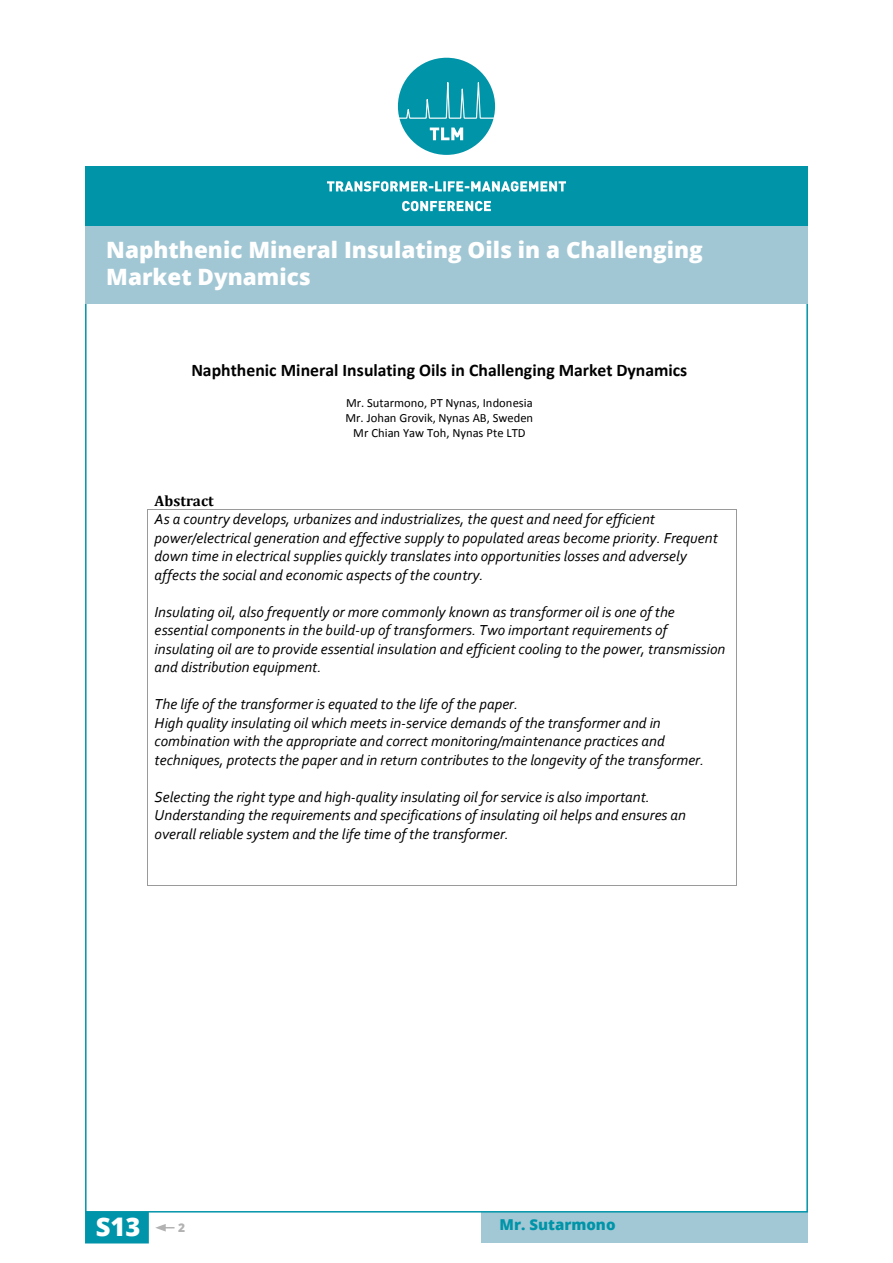
<style>
.page{position:relative;width:893px;height:1263px;background:#fff}
.page>*{position:absolute;margin:0;border:0;box-sizing:border-box;transform-origin:0 0}
.t1{font:800 25.65px "Open Sans";color:#fff}
.t2{font:800 22.5px/27px "Open Sans";color:#fff}
.t3{font:700 17.7px "Calibri";color:#000}
.t4{font:italic 15.15px/18.5px "Corbel";color:#000}
.t5{font:700 15.15px "Cambria";color:#000}
.t6{font:800 15px "Open Sans";color:#0094a9}
.t7{font:12.6px/15.3px "Calibri";color:#000;text-align:center}
.t8{font:800 12px "Open Sans";color:#b3b2b2}
</style>
<div class="page">
<div style="left:85px;top:1212px;width:64px;height:31px;background:#0094aa"></div>
<svg style="left:155px;top:1224px;width:20px;height:7px"></svg>
<div style="left:481px;top:1212px;width:327px;height:31px;background:#a1c8d4"></div>
<hr style="left:147px;top:509px;width:589px;height:1px;background:#9a9a9a">
<hr style="left:147px;top:510px;width:1px;height:375px;background:#9a9a9a">
<hr style="left:148px;top:885px;width:588px;height:1px;background:#9a9a9a">
<hr style="left:736px;top:510px;width:1px;height:375px;background:#9a9a9a">
<div style="left:85px;top:225px;width:723px;height:79px;background:#a2c7d4"></div>
<div style="left:398px;top:58px;width:97px;height:97px;background:#0094a9;border-radius:50%"></div>
<svg style="left:397px;top:82px;width:99px;height:39px"></svg>
<svg style="left:430px;top:128px;width:33px;height:12px"></svg>
<div style="left:85px;top:167px;width:723px;height:59px;background:#0094a9"></div>
<svg style="left:327px;top:181px;width:239px;height:11px"></svg>
<svg style="left:402px;top:201px;width:89px;height:10px"></svg>
<h2 class="t2" style="left:106px;top:236px;width:598px">Naphthenic Mineral Insulating Oils in a Challenging<br>Market Dynamics</h2>
<p class="t3" style="left:191px;top:358px;width:497px">Naphthenic Mineral Insulating Oils in Challenging Market Dynamics</p>
<p class="t7" style="left:345px;top:395px;width:189px">Mr. Sutarmono, PT Nynas, Indonesia<br>Mr. Johan Grovik, Nynas AB, Sweden<br>Mr Chian Yaw Toh, Nynas Pte LTD</p>
<p class="t5" style="left:155px;top:490px;width:61px">Abstract</p>
<p class="t4" style="left:155px;top:510px;width:565px">As a country develops, urbanizes and industrializes, the quest and need for efficient power/electrical generation and effective supply to populated areas become priority. Frequent down time in electrical supplies quickly translates into opportunities losses and adversely affects the social and economic aspects of the country.</p>
<p class="t4" style="left:155px;top:602px;width:572px">Insulating oil, also frequently or more commonly known as transformer oil is one of the essential components in the build-up of transformers. Two important requirements of insulating oil are to provide essential insulation and efficient cooling to the power, transmission and distribution equipment.</p>
<p class="t4" style="left:155px;top:695px;width:551px">The life of the transformer is equated to the life of the paper.<br>High quality insulating oil which meets in-service demands of the transformer and in combination with the appropriate and correct monitoring/maintenance practices and techniques, protects the paper and in return contributes to the longevity of the transformer.</p>
<p class="t4" style="left:155px;top:787px;width:533px">Selecting the right type and high-quality insulating oil for service is also important.<br>Understanding the requirements and specifications of insulating oil helps and ensures an overall reliable system and the life time of the transformer.</p>
<h1 class="t1" style="left:96px;top:1207px;width:46px">S13</h1>
<p class="t8" style="left:178px;top:1219px;width:9px">2</p>
<p class="t6" style="left:500px;top:1213px;width:117px">Mr. Sutarmono</p>
</div>
